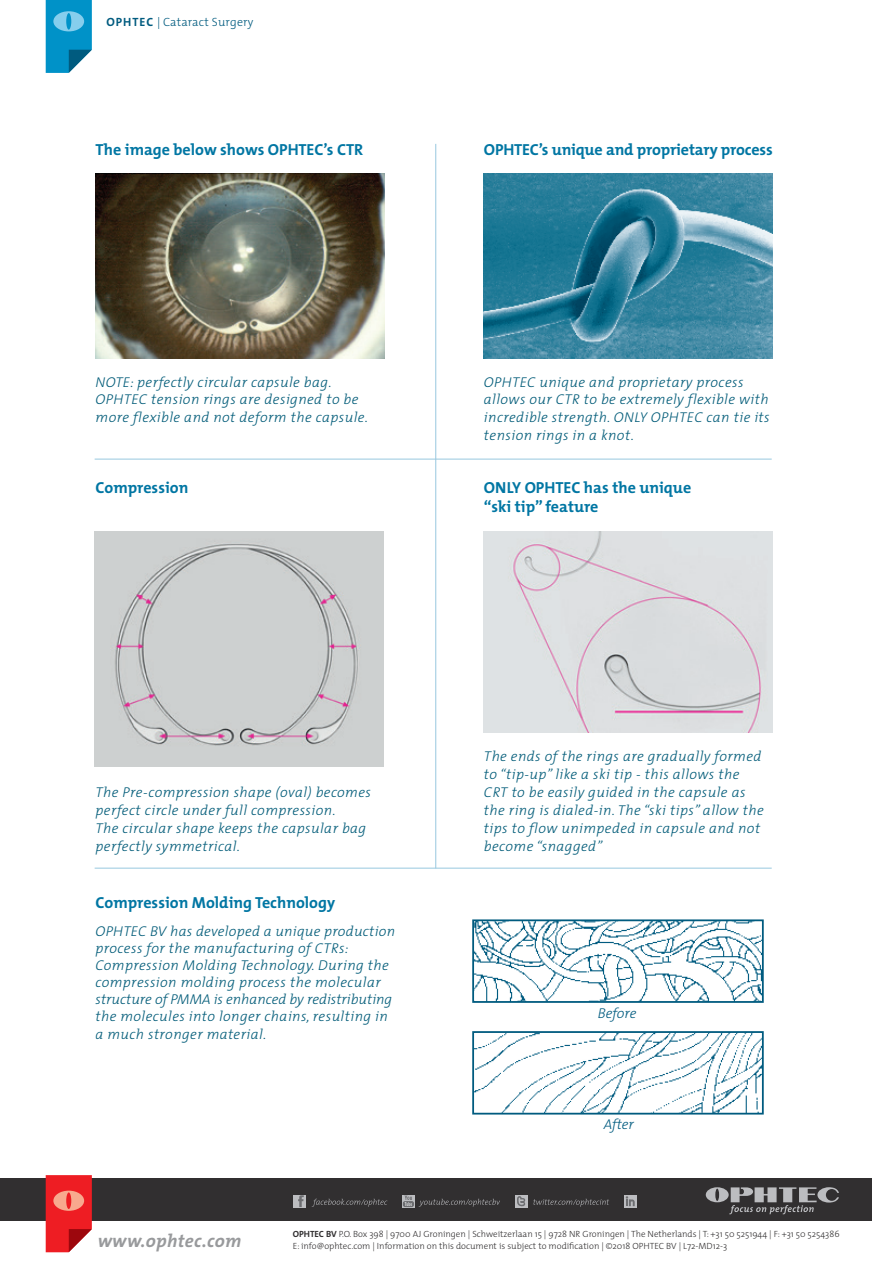
<style>
.page{position:relative;width:872px;height:1263px;background:#fff}
.page>*{position:absolute;margin:0;border:0;box-sizing:border-box;transform-origin:0 0}
.t1{font:italic 700 18.45px "The Mix";letter-spacing:.02em;color:#76787b}
.t2{font:700 16.05px/19.2px "The Mix";color:#0076a3}
.t3{font:italic 300 14.25px/17.9px "The Mix";letter-spacing:.03em;color:#005b78}
.t4{font:italic 300 14.25px "The Mix";color:#005b7f}
.t5{font:300 12px "The Mix";letter-spacing:.01em;color:#005b7f}
.t6{font:300 9px/12px "The Mix";color:#312f30}
.s1{font-weight:700}
</style>
<div class="page">
<svg style="left:46px;top:0;width:46px;height:73px;background:#259ecb"></svg>
<div style="left:0;top:1178px;width:872px;height:42px;background:#312f30"></div>
<svg style="left:46px;top:1175px;width:46px;height:77px;background:#e93d3e"></svg>
<svg style="left:706px;top:1187px;width:133px;height:27px"></svg>
<svg style="left:419px;top:1199px;width:81px;height:8px"></svg>
<svg style="left:402px;top:1195px;width:13px;height:13px"></svg>
<div style="left:403px;top:1201px;width:11px;height:6px;background:#6c6d70;border-radius:2px"></div>
<svg style="left:404px;top:1195px;width:8px;height:11px"></svg>
<svg style="left:312px;top:1199px;width:75px;height:8px"></svg>
<div style="left:293px;top:1195px;width:13px;height:13px;background:#bcbdc0"></div>
<svg style="left:298px;top:1195px;width:6px;height:12px"></svg>
<svg style="left:533px;top:1199px;width:76px;height:8px"></svg>
<div style="left:514px;top:1195px;width:13px;height:13px;background:#bcbdc0"></div>
<svg style="left:517px;top:1196px;width:9px;height:11px"></svg>
<svg style="left:624px;top:1195px;width:12px;height:13px"></svg>
<svg style="left:626px;top:1196px;width:8px;height:10px"></svg>
<img style="left:484px;top:532px;width:288px;height:200px">
<img style="left:95px;top:174px;width:289px;height:185px">
<img style="left:484px;top:174px;width:289px;height:185px">
<img style="left:475px;top:922px;width:285px;height:78px">
<div style="left:472px;top:919px;width:291px;height:84px;border:2px solid #005b7f"></div>
<img style="left:475px;top:1034px;width:285px;height:77px">
<div style="left:472px;top:1031px;width:291px;height:83px;border:2px solid #005b7f"></div>
<hr style="left:95px;top:868px;width:676px;height:1px;background:#98c8df">
<hr style="left:95px;top:459px;width:676px;height:1px;background:#98c8df">
<hr style="left:435px;top:144px;width:1px;height:724px;background:#98c8df">
<img style="left:95px;top:532px;width:288px;height:235px">
<p class="t5" style="left:106px;top:12px;width:149px"><span class="s1">OPHTEC</span> | Cataract Surgery</p>
<p class="t2" style="left:95px;top:140px;width:269px">The image below shows OPHTEC’s CTR</p>
<p class="t3" style="left:95px;top:372px;width:274px">NOTE: perfectly circular capsule bag.<br>OPHTEC tension rings are designed to be more flexible and not deform the capsule.</p>
<p class="t2" style="left:95px;top:478px;width:94px">Compression</p>
<p class="t2" style="left:484px;top:140px;width:290px">OPHTEC’s unique and proprietary process</p>
<p class="t3" style="left:484px;top:372px;width:287px">OPHTEC unique and proprietary process allows our CTR to be extremely flexible with incredible strength. ONLY OPHTEC can tie its tension rings in a knot.</p>
<p class="t2" style="left:484px;top:478px;width:209px">ONLY OPHTEC has the unique “ski tip” feature</p>
<p class="t3" style="left:95px;top:783px;width:277px">The Pre-compression shape (oval) becomes perfect circle under full compression.<br>The circular shape keeps the capsular bag perfectly symmetrical.</p>
<p class="t2" style="left:95px;top:892px;width:241px">Compression Molding Technology</p>
<p class="t3" style="left:95px;top:922px;width:301px;line-height:17.1px">OPHTEC BV has developed a unique production process for the manufacturing of CTRs:<br>Compression Molding Technology. During the compression molding process the molecular structure of PMMA is enhanced by redistributing the molecules into longer chains, resulting in a much stronger material.</p>
<p class="t3" style="left:484px;top:747px;width:281px">The ends of the rings are gradually formed to “tip-up” like a ski tip - this allows the CRT to be easily guided in the capsule as the ring is dialed-in. The “ski tips” allow the tips to flow unimpeded in capsule and not become “snagged”</p>
<p class="t4" style="left:598px;top:1001px;width:40px">Before</p>
<p class="t4" style="left:604px;top:1112px;width:32px">After</p>
<p class="t1" style="left:97px;top:1225px;width:146px">www.ophtec.com</p>
<p class="t6" style="left:293px;top:1227px;width:548px"><span class="s1">OPHTEC BV</span> P.O. Box 398 | 9700 AJ Groningen | Schweitzerlaan 15 | 9728 NR Groningen | The Netherlands | T: +31 50 5251944 | F: +31 50 5254386<br>E: info@ophtec.com | Information on this document is subject to modification | ©2018 OPHTEC BV | L72-MD12-3</p>
</div>
